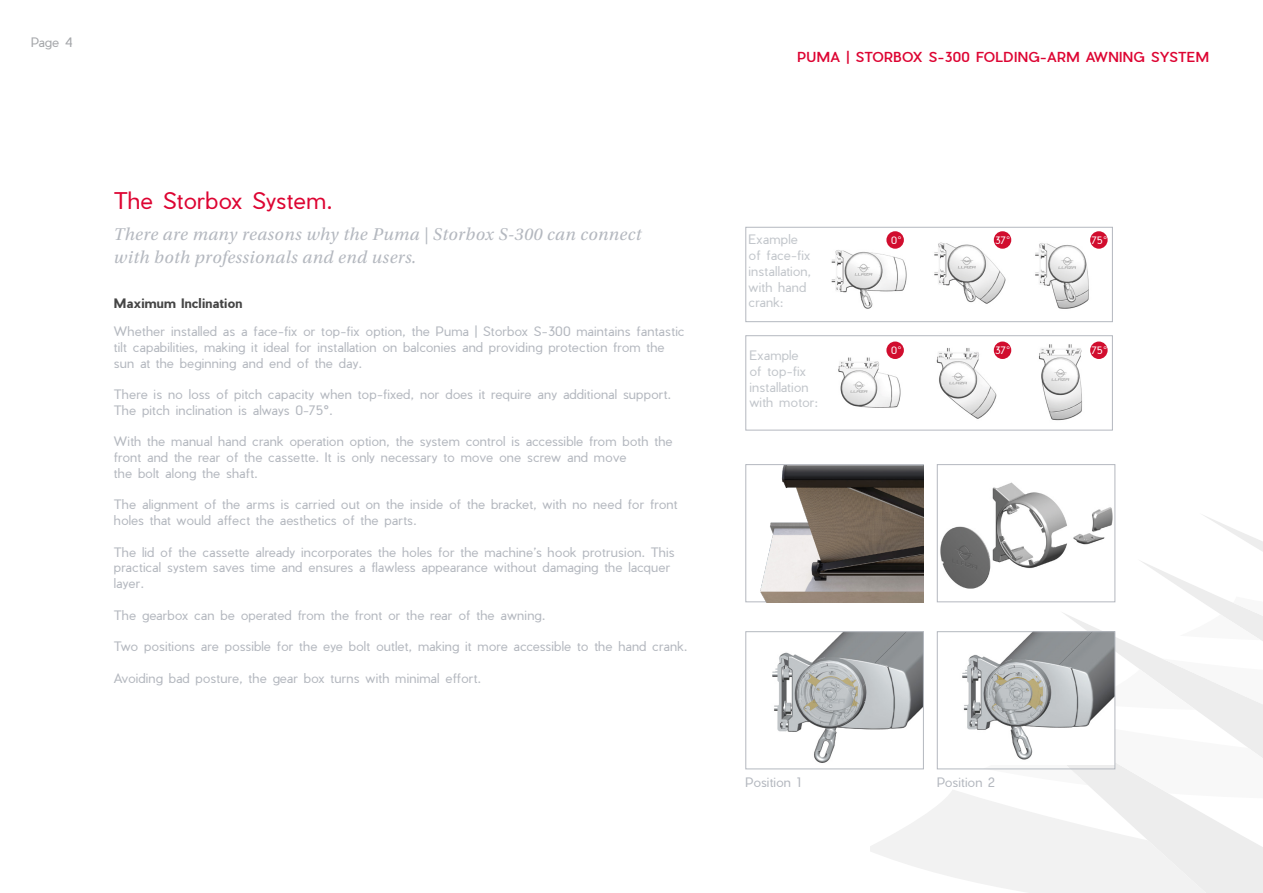
<style>
.page{position:relative;width:1263px;height:893px;background:#fff}
.page>*{position:absolute;margin:0;border:0;box-sizing:border-box;transform-origin:0 0}
.t1{font:300 22.5px "Pier Sans";letter-spacing:.01em;color:#dd0432}
.t2{font:italic 18px/22.5px "Utopia Std";letter-spacing:.025em;color:#b4b8bf}
.t3{font:500 13.5px "Pier Sans";letter-spacing:.035em;color:#dd0432}
.t4{font:300 12.75px/15.8px "Pier Sans";letter-spacing:.015em;color:#b4b8bf}
.t5{font:300 12.75px/15.8px "Pier Sans";letter-spacing:.025em;color:#c2c6cb}
.t6{font:700 12.75px "Pier Sans";letter-spacing:.025em;color:#454545}
.t7{font:300 12.75px "Pier Sans";color:#a5a7aa}
.t8{font:300 9.9px "Pier Sans";letter-spacing:.03em;color:#fff}
.s1{font-family:"Futura PT";font-weight:400}
</style>
<div class="page">
<svg style="left:871px;top:513px;width:392px;height:380px"></svg>
<img style="left:772px;top:633px;width:149px;height:132px">
<div style="left:746px;top:631px;width:177px;height:138px;border:1px solid #b4b8bf"></div>
<div style="left:746px;top:227px;width:366px;height:95px;border:1px solid #b4b8bf"></div>
<div style="left:746px;top:335px;width:366px;height:95px;border:1px solid #b4b8bf"></div>
<div style="left:886px;top:231px;width:18px;height:18px;background:#d10d2e;border-radius:50%"></div>
<div style="left:886px;top:342px;width:18px;height:17px;background:#d10d2e;border-radius:50%"></div>
<div style="left:994px;top:231px;width:17px;height:18px;background:#d10d2e;border-radius:50%"></div>
<div style="left:994px;top:342px;width:17px;height:17px;background:#d10d2e;border-radius:50%"></div>
<div style="left:1090px;top:231px;width:17px;height:18px;background:#d10d2e;border-radius:50%"></div>
<div style="left:1090px;top:342px;width:17px;height:17px;background:#d10d2e;border-radius:50%"></div>
<img style="left:934px;top:240px;width:75px;height:64px">
<img style="left:936px;top:346px;width:66px;height:73px">
<img style="left:1035px;top:242px;width:57px;height:67px">
<img style="left:1039px;top:344px;width:43px;height:77px">
<img style="left:831px;top:247px;width:76px;height:62px">
<img style="left:838px;top:355px;width:65px;height:53px">
<img style="left:935px;top:476px;width:182px;height:121px">
<img style="left:957px;top:633px;width:156px;height:131px">
<img style="left:758px;top:465px;width:165px;height:137px">
<div style="left:937px;top:631px;width:178px;height:138px;border:1px solid #b4b8bf"></div>
<div style="left:937px;top:464px;width:178px;height:138px;border:1px solid #b4b8bf"></div>
<p class="t7" style="left:31px;top:34px;width:43px">Page 4</p>
<p class="t3" style="left:797px;top:48px;width:413px">PUMA | STORBOX S-300 FOLDING-ARM AWNING SYSTEM</p>
<h1 class="t1" style="left:114px;top:186px;width:220px">The Storbox System.</h1>
<h2 class="t2" style="left:114px;top:223px;width:529px">There are many reasons why the Puma | Storbox S-300 can connect with both professionals and end users.</h2>
<p class="t5" style="left:748px;top:232px;width:64px">Example of face-fix installation, with hand crank:</p>
<p class="t8" style="left:891px;top:234px;width:12px">0<span class="s1">°</span></p>
<p class="t8" style="left:891px;top:344px;width:12px">0<span class="s1">°</span></p>
<p class="t6" style="left:114px;top:295px;width:130px">Maximum Inclination</p>
<p class="t4" style="left:114px;top:324px;width:572px">Whether installed as a face-fix or top-fix option, the Puma | Storbox S-300 maintains fantastic tilt capabilities, making it ideal for installation on balconies and providing protection from the sun at the beginning and end of the day.</p>
<p class="t4" style="left:114px;top:387px;width:558px">There is no loss of pitch capacity when top-fixed, nor does it require any additional support.<br>The pitch inclination is always 0-75°.</p>
<p class="t4" style="left:114px;top:434px;width:560px">With the manual hand crank operation option, the system control is accessible from both the front and the rear of the cassette. It is only necessary to move one screw and move<br>the bolt along the shaft.</p>
<p class="t4" style="left:114px;top:497px;width:565px">The alignment of the arms is carried out on the inside of the bracket, with no need for front holes that would affect the aesthetics of the parts.</p>
<p class="t4" style="left:114px;top:544px;width:562px">The lid of the cassette already incorporates the holes for the machine’s hook protrusion. This practical system saves time and ensures a flawless appearance without damaging the lacquer layer.</p>
<p class="t4" style="left:114px;top:607px;width:433px">The gearbox can be operated from the front or the rear of the awning.</p>
<p class="t4" style="left:114px;top:639px;width:575px">Two positions are possible for the eye bolt outlet, making it more accessible to the hand crank.</p>
<p class="t4" style="left:114px;top:670px;width:368px">Avoiding bad posture, the gear box turns with minimal effort.</p>
<p class="t5" style="left:749px;top:348px;width:70px">Example<br>of top-fix installation with motor:</p>
<p class="t8" style="left:995px;top:234px;width:17px">37<span class="s1">°</span></p>
<p class="t8" style="left:995px;top:344px;width:17px">37<span class="s1">°</span></p>
<p class="t4" style="left:746px;top:775px;width:57px">Position 1</p>
<p class="t4" style="left:937px;top:775px;width:59px">Position 2</p>
<p class="t8" style="left:1092px;top:234px;width:17px">75<span class="s1">°</span></p>
<p class="t8" style="left:1092px;top:344px;width:17px">75<span class="s1">°</span></p>
</div>
